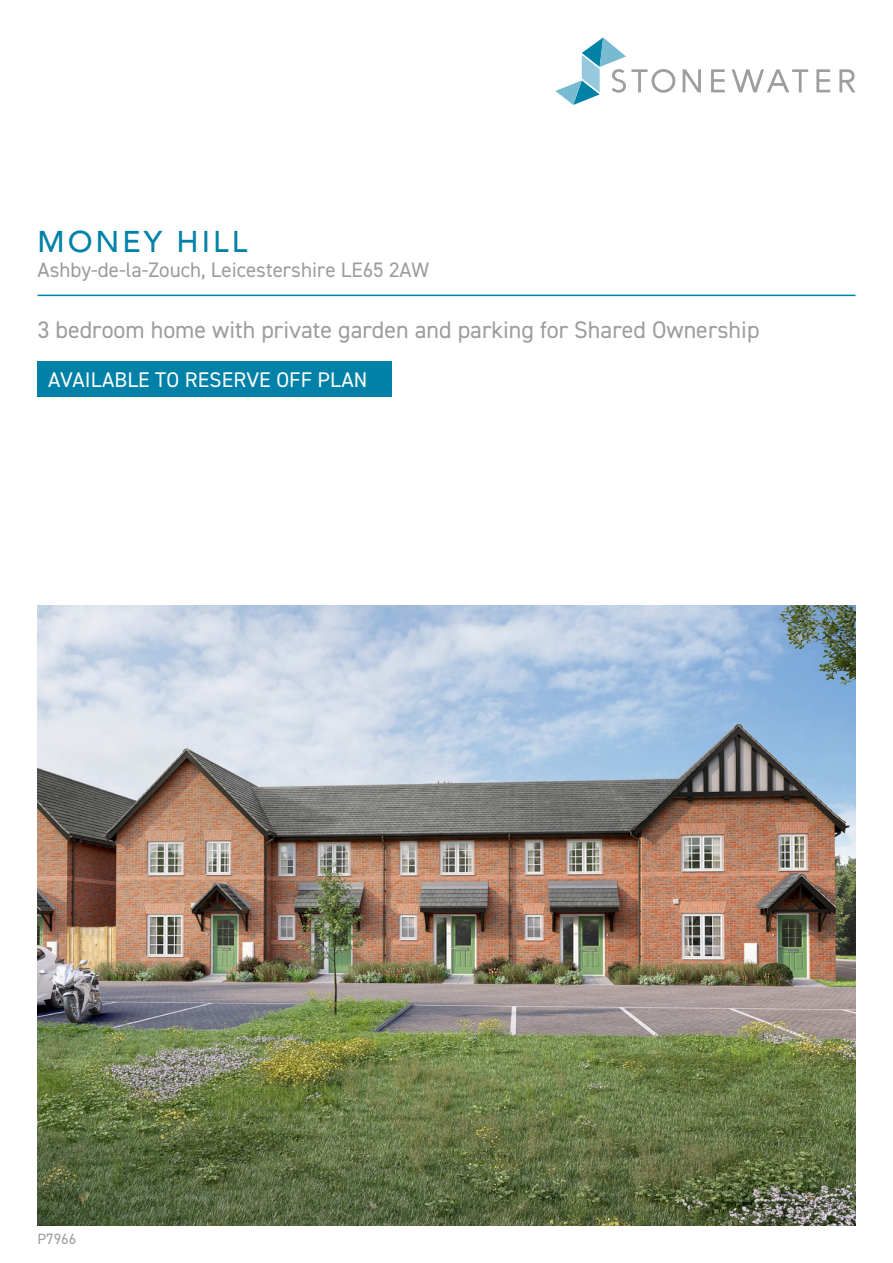
<style>
.page{position:relative;width:893px;height:1263px;background:#fff}
.page>*{position:absolute;margin:0;border:0;box-sizing:border-box;transform-origin:0 0}
.t1{font:500 30px "Avenir";letter-spacing:.1em;color:#0081a7}
.t2{font:24px "DIN2014";color:#9d9d9c}
.t3{font:21.3px "DIN2014";letter-spacing:.01em;color:#fff}
.t4{font:21px "DIN2014";color:#9d9d9c}
.t5{font:15px "DIN2014";color:#9d9d9c}
</style>
<div class="page">
<hr style="left:38px;top:295px;width:817px;height:1px;background:#0081a7">
<svg style="left:555px;top:38px;width:120px;height:67px"></svg>
<svg style="left:683px;top:69px;width:18px;height:23px"></svg>
<svg style="left:711px;top:69px;width:14px;height:23px"></svg>
<svg style="left:732px;top:69px;width:76px;height:23px"></svg>
<svg style="left:816px;top:69px;width:14px;height:23px"></svg>
<svg style="left:839px;top:69px;width:16px;height:23px"></svg>
<div style="left:38px;top:361px;width:354px;height:35px;background:#0081a7"></div>
<img style="left:38px;top:606px;width:817px;height:619px">
<p class="t1" style="left:38px;top:216px;width:211px">MONEY HILL</p>
<p class="t4" style="left:38px;top:257px;width:393px">Ashby-de-la-Zouch, Leicestershire LE65 2AW</p>
<p class="t2" style="left:38px;top:315px;width:723px">3 bedroom home with private garden and parking for Shared Ownership</p>
<p class="t3" style="left:48px;top:366px;width:321px">AVAILABLE TO RESERVE OFF PLAN</p>
<p class="t5" style="left:38px;top:1230px;width:40px">P7966</p>
</div>
